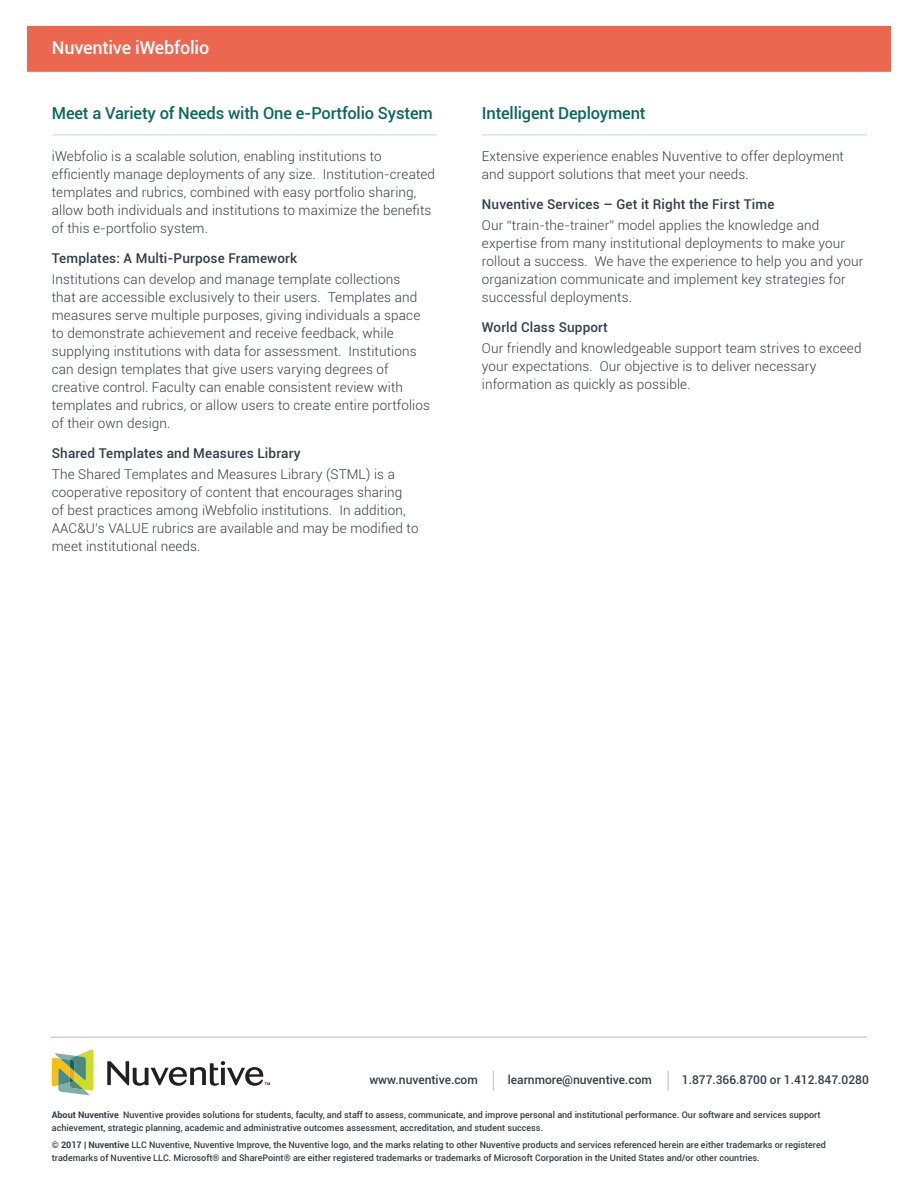
<style>
.page{position:relative;width:918px;height:1188px;background:#fff}
.page>*{position:absolute;margin:0;border:0;box-sizing:border-box;transform-origin:0 0}
.t1{font:500 18px "Roboto";letter-spacing:-.01em;color:#fff}
.t2{font:500 16.5px "Roboto";letter-spacing:-.01em;color:#0d665e}
.t3{font:300 13.5px/18px "Roboto";letter-spacing:.01em;color:#323d47}
.t4{font:500 13.5px "Roboto";letter-spacing:.01em;color:#323d47}
.t5{font:500 12px "Roboto";color:#323d47}
.t6{font:500 9px/13.5px "Roboto";color:#323d47}
.s1{font-weight:700}
</style>
<div class="page">
<div style="left:27px;top:26px;width:864px;height:46px;background:#ec6750"></div>
<svg style="left:52px;top:1049px;width:42px;height:46px"></svg>
<svg style="left:107px;top:1061px;width:163px;height:25px"></svg>
<hr style="left:51px;top:1036px;width:816px;height:2px;background:#323d47">
<svg style="left:493px;top:1071px;width:1px;height:19px"></svg>
<svg style="left:667px;top:1071px;width:2px;height:19px"></svg>
<hr style="left:52px;top:134px;width:385px;height:2px;background:#ceeaf2">
<hr style="left:482px;top:134px;width:385px;height:2px;background:#ceeaf2">
<h1 class="t1" style="left:52px;top:35px;width:159px">Nuventive iWebfolio</h1>
<p class="t2" style="left:52px;top:102px;width:383px">Meet a Variety of Needs with One e-Portfolio System</p>
<p class="t3" style="left:52px;top:147px;width:385px">iWebfolio is a scalable solution, enabling institutions to efficiently manage deployments of any size. Institution-created templates and rubrics, combined with easy portfolio sharing, allow both individuals and institutions to maximize the benefits of this e-portfolio system.</p>
<p class="t4" style="left:52px;top:249px;width:247px">Templates: A Multi-Purpose Framework</p>
<p class="t3" style="left:52px;top:270px;width:380px">Institutions can develop and manage template collections<br>that are accessible exclusively to their users. Templates and measures serve multiple purposes, giving individuals a space to demonstrate achievement and receive feedback, while supplying institutions with data for assessment. Institutions can design templates that give users varying degrees of creative control. Faculty can enable consistent review with templates and rubrics, or allow users to create entire portfolios of their own design.</p>
<p class="t4" style="left:52px;top:444px;width:250px">Shared Templates and Measures Library</p>
<p class="t3" style="left:52px;top:465px;width:368px">The Shared Templates and Measures Library (STML) is a cooperative repository of content that encourages sharing<br>of best practices among iWebfolio institutions. In addition, AAC&amp;U’s VALUE rubrics are available and may be modified to meet institutional needs.</p>
<p class="t2" style="left:482px;top:102px;width:165px">Intelligent Deployment</p>
<p class="t3" style="left:482px;top:147px;width:364px">Extensive experience enables Nuventive to offer deployment and support solutions that meet your needs.</p>
<p class="t4" style="left:482px;top:195px;width:294px">Nuventive Services – Get it Right the First Time</p>
<p class="t3" style="left:482px;top:216px;width:383px">Our “train-the-trainer” model applies the knowledge and expertise from many institutional deployments to make your rollout a success. We have the experience to help you and your organization communicate and implement key strategies for successful deployments.</p>
<p class="t4" style="left:482px;top:318px;width:127px">World Class Support</p>
<p class="t3" style="left:482px;top:339px;width:381px">Our friendly and knowledgeable support team strives to exceed your expectations. Our objective is to deliver necessary information as quickly as possible.</p>
<p class="t5" style="left:369px;top:1071px;width:110px">www.nuventive.com</p>
<p class="t5" style="left:508px;top:1071px;width:146px">learnmore@nuventive.com</p>
<p class="t5" style="left:682px;top:1071px;width:189px">1.877.366.8700 or 1.412.847.0280</p>
<p class="t6" style="left:52px;top:1107px;width:770px"><span class="s1">About Nuventive</span> Nuventive provides solutions for students, faculty, and staff to assess, communicate, and improve personal and institutional performance. Our software and services support achievement, strategic planning, academic and administrative outcomes assessment, accreditation, and student success.</p>
<p class="t6" style="left:52px;top:1137px;width:776px"><span class="s1">© 2017 | Nuventive</span> LLC Nuventive, Nuventive Improve, the Nuventive logo, and the marks relating to other Nuventive products and services referenced herein are either trademarks or registered trademarks of Nuventive LLC. Microsoft® and SharePoint® are either registered trademarks or trademarks of Microsoft Corporation in the United States and/or other countries.</p>
</div>
